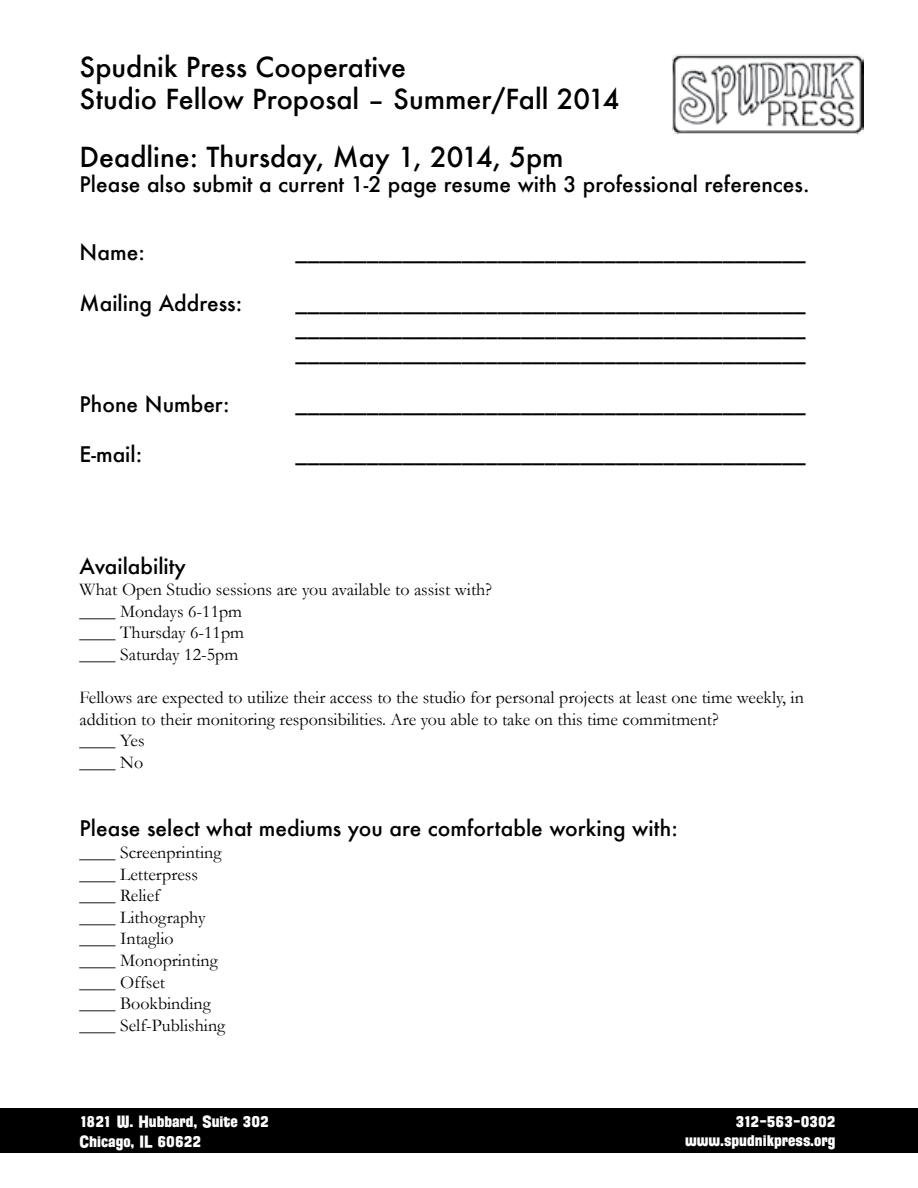
<style>
.page{position:relative;width:918px;height:1188px;background:#fff}
.page>*{position:absolute;margin:0;border:0;box-sizing:border-box;transform-origin:0 0}
.t1{font:500 27px/32.4px "Futura";color:#000}
.t2{font:500 21px/25.2px "Futura";color:#000;text-align:justify}
.t3{font:18px/21.6px "Garamond";color:#000}
.t4{font:16.5px/19.8px "Florida Project Phase One";color:#fff;text-align:right}
</style>
<div class="page">
<img style="left:672px;top:54px;width:192px;height:81px">
<div style="left:0;top:1108px;width:918px;height:45px;background:#000"></div>
<p class="t1" style="left:80px;top:50px;width:541px">Spudnik Press Cooperative<br>Studio Fellow Proposal – Summer/Fall 2014</p>
<p class="t1" style="left:80px;top:140px;width:485px">Deadline: Thursday, May 1, 2014, 5pm</p>
<p class="t2" style="left:80px;top:171px;width:731px">Please also submit a current 1-2 page resume with 3 professional references.</p>
<p class="t2" style="left:80px;top:240px;width:67px">Name:</p>
<p class="t2" style="left:80px;top:290px;width:164px">Mailing Address:</p>
<p class="t2" style="left:80px;top:391px;width:151px">Phone Number:</p>
<p class="t2" style="left:80px;top:441px;width:64px">E-mail:</p>
<p class="t2" style="left:296px;top:240px;width:512px">___________________________________________</p>
<p class="t2" style="left:296px;top:290px;width:512px">___________________________________________ ___________________________________________ ___________________________________________</p>
<p class="t2" style="left:296px;top:391px;width:512px">___________________________________________</p>
<p class="t2" style="left:296px;top:441px;width:512px">___________________________________________</p>
<p class="t2" style="left:80px;top:553px;width:108px">Availability</p>
<p class="t3" style="left:80px;top:578px;width:414px">What Open Studio sessions are you available to assist with? ____ Mondays 6-11pm<br>____ Thursday 6-11pm<br>____ Saturday 12-5pm</p>
<p class="t3" style="left:80px;top:686px;width:726px">Fellows are expected to utilize their access to the studio for personal projects at least one time weekly, in addition to their monitoring responsibilities. Are you able to take on this time commitment?<br>____ Yes<br>____ No</p>
<p class="t2" style="left:80px;top:816px;width:600px">Please select what mediums you are comfortable working with:</p>
<p class="t3" style="left:80px;top:841px;width:147px">____ Screenprinting ____ Letterpress ____ Relief<br>____ Lithography ____ Intaglio<br>____ Monoprinting ____ Offset<br>____ Bookbinding ____ Self-Publishing</p>
<p class="t4" style="left:80px;top:1111px;width:191px;text-align:left">1821 W. Hubbard, Suite 302<br>Chicago, IL 60622</p>
<p class="t4" style="left:685px;top:1111px;width:152px">312-563-0302 www.spudnikpress.org</p>
</div>
